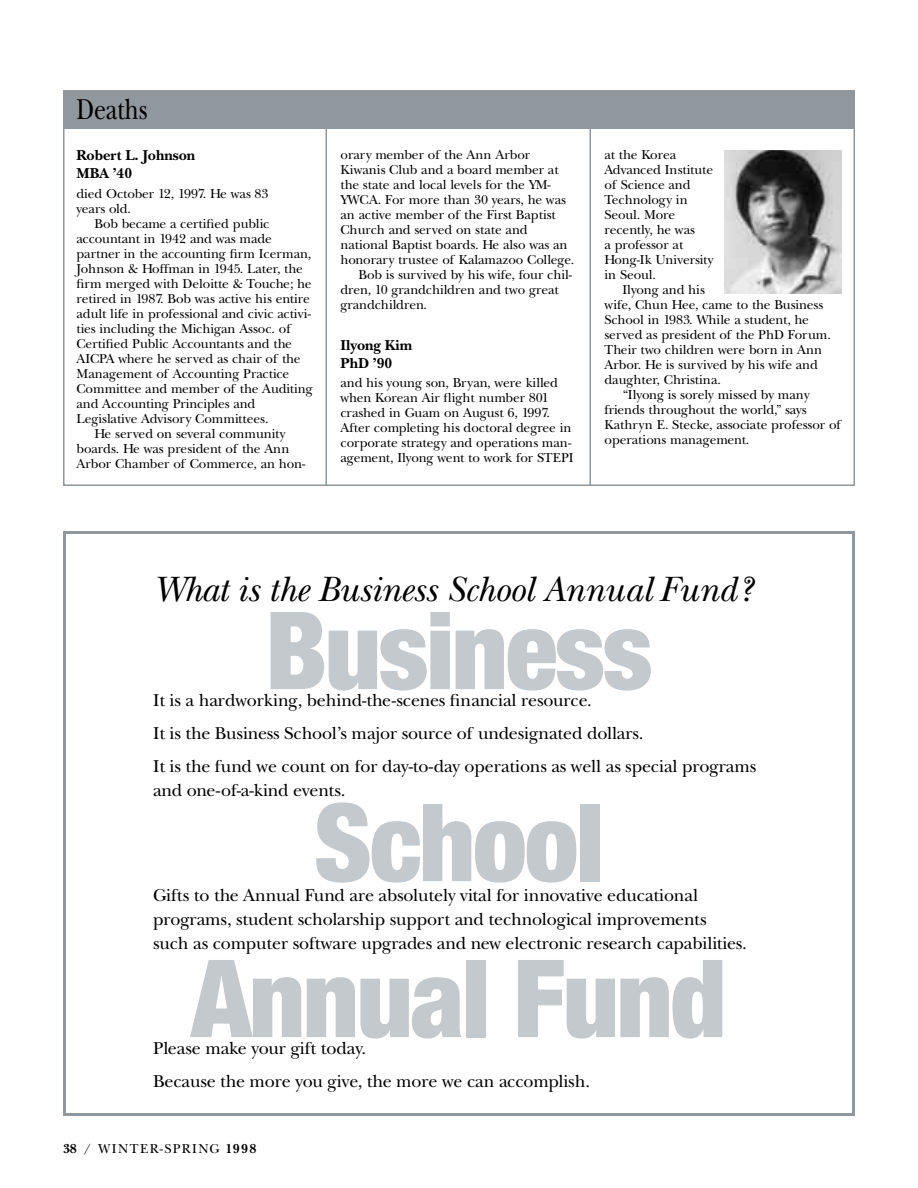
<style>
.page{position:relative;width:918px;height:1188px;background:#fff}
.page>*{position:absolute;margin:0;border:0;box-sizing:border-box;transform-origin:0 0}
.t1{font:900 condensed 108px/192px "Helvetica Neue";letter-spacing:-.02em;color:#c3c9cd;text-align:center}
.t2{font:italic 36.75px "New Baskerville";letter-spacing:-.01em;color:#000}
.t3{font:30px "New Baskerville";letter-spacing:-.01em;color:#000;scale:.8 1}
.t4{font:18px/33px "New Baskerville";letter-spacing:-.005em;color:#000}
.t5{font:700 15px/18px "New Baskerville";letter-spacing:-.005em;color:#000}
.t6{font:13.5px/15px "New Baskerville";letter-spacing:-.005em;color:#000}
.t7{font:13.5px "New Baskerville";letter-spacing:.095em;color:#000}
.s1{font-weight:700}
</style>
<div class="page">
<hr style="left:326px;top:129px;width:1px;height:357px;background:#90979d">
<hr style="left:590px;top:129px;width:1px;height:357px;background:#90979d">
<div style="left:63px;top:531px;width:792px;height:585px;border:3px solid #90979d"></div>
<div style="left:63px;top:90px;width:792px;height:39px;background:#90979d"></div>
<img style="left:724px;top:150px;width:118px;height:144px">
<h3 class="t3" style="left:76px;top:98px;width:90px">Deaths</h3>
<p class="t5" style="left:76px;top:148px;width:120px">Robert L. Johnson<br>MBA ’40</p>
<p class="t6" style="left:76px;top:187px;width:194px">died October 12, 1997. He was 83 years old.</p>
<p class="t6" style="left:94px;top:217px;width:176px">Bob became a certified public</p>
<p class="t6" style="left:76px;top:232px;width:197px">accountant in 1942 and was made</p>
<p class="t6" style="left:76px;top:247px;width:236px">partner in the accounting firm Icerman,</p>
<p class="t6" style="left:76px;top:262px;width:228px">Johnson &amp; Hoffman in 1945. Later, the</p>
<p class="t6" style="left:76px;top:277px;width:237px">firm merged with Deloitte &amp; Touche; he</p>
<p class="t6" style="left:76px;top:292px;width:235px">retired in 1987. Bob was active his entire</p>
<p class="t6" style="left:76px;top:307px;width:236px">adult life in professional and civic activi-</p>
<p class="t6" style="left:76px;top:322px;width:216px">ties including the Michigan Assoc. of</p>
<p class="t6" style="left:76px;top:337px;width:217px">Certified Public Accountants and the</p>
<p class="t6" style="left:76px;top:352px;width:226px">AICPA where he served as chair of the</p>
<p class="t6" style="left:76px;top:367px;width:214px">Management of Accounting Practice</p>
<p class="t6" style="left:76px;top:382px;width:238px">Committee and member of the Auditing</p>
<p class="t6" style="left:76px;top:397px;width:180px">and Accounting Principles and</p>
<p class="t6" style="left:76px;top:412px;width:194px">Legislative Advisory Committees.</p>
<p class="t6" style="left:94px;top:427px;width:193px">He served on several community</p>
<p class="t6" style="left:76px;top:442px;width:214px">boards. He was president of the Ann</p>
<p class="t6" style="left:76px;top:457px;width:230px">Arbor Chamber of Commerce, an hon-</p>
<p class="t6" style="left:340px;top:149px;width:191px">orary member of the Ann Arbor</p>
<p class="t6" style="left:340px;top:164px;width:220px">Kiwanis Club and a board member at</p>
<p class="t6" style="left:340px;top:179px;width:212px">the state and local levels for the YM-</p>
<p class="t6" style="left:340px;top:194px;width:227px">YWCA. For more than 30 years, he was</p>
<p class="t6" style="left:340px;top:209px;width:217px">an active member of the First Baptist</p>
<p class="t6" style="left:340px;top:224px;width:189px">Church and served on state and</p>
<p class="t6" style="left:340px;top:239px;width:229px">national Baptist boards. He also was an</p>
<p class="t6" style="left:340px;top:254px;width:235px">honorary trustee of Kalamazoo College.</p>
<p class="t6" style="left:358px;top:269px;width:215px">Bob is survived by his wife, four chil-</p>
<p class="t6" style="left:340px;top:284px;width:220px">dren, 10 grandchildren and two great</p>
<p class="t6" style="left:340px;top:299px;width:88px">grandchildren.</p>
<p class="t5" style="left:340px;top:338px;width:73px">Ilyong Kim<br>PhD ’90</p>
<p class="t6" style="left:340px;top:377px;width:235px">and his young son, Bryan, were killed when Korean Air flight number 801 crashed in Guam on August 6, 1997.<br>After completing his doctoral degree in corporate strategy and operations man&shy;agement, Ilyong went to work for STEPI</p>
<p class="t6" style="left:605px;top:149px;width:111px">at the Korea<br>Advanced Institute of Science and<br>Technology in<br>Seoul. More recently, he was<br>a professor at<br>Hong-Ik University in Seoul.</p>
<p class="t6" style="left:623px;top:284px;width:84px">Ilyong and his</p>
<p class="t6" style="left:605px;top:299px;width:220px">wife, Chun Hee, came to the Business</p>
<p class="t6" style="left:605px;top:314px;width:206px">School in 1983. While a student, he</p>
<p class="t6" style="left:605px;top:329px;width:228px">served as president of the PhD Forum.</p>
<p class="t6" style="left:605px;top:344px;width:219px">Their two children were born in Ann</p>
<p class="t6" style="left:605px;top:359px;width:215px">Arbor. He is survived by his wife and</p>
<p class="t6" style="left:605px;top:374px;width:118px">daughter, Christina.</p>
<p class="t6" style="left:623px;top:389px;width:189px">“Ilyong is sorely missed by many</p>
<p class="t6" style="left:605px;top:404px;width:204px">friends throughout the world,” says</p>
<p class="t6" style="left:605px;top:419px;width:238px">Kathryn E. Stecke, associate professor of</p>
<p class="t6" style="left:605px;top:434px;width:147px">operations management.</p>
<h2 class="t2" style="left:153px;top:576px;width:601px">What is the Business School Annual Fund?</h2>
<h1 class="t1" style="left:265px;top:564px;width:389px">Business<br>School</h1>
<h3 class="t4" style="left:153px;top:685px;width:605px">It is a hardworking, behind-the-scenes financial resource.<br>It is the Business School’s major source of undesignated dollars.<br>It is the fund we count on for day-to-day operations as well as special programs</h3>
<h3 class="t4" style="left:153px;top:775px;width:194px">and one-of-a-kind events.</h3>
<h3 class="t4" style="left:153px;top:885px;width:596px;line-height:24px">Gifts to the Annual Fund are absolutely vital for innovative educational programs, student scholarship support and technological improvements<br>such as computer software upgrades and new electronic research capabilities.</h3>
<h1 class="t1" style="left:191px;top:912px;width:537px">Annual Fund</h1>
<h3 class="t4" style="left:153px;top:1033px;width:439px">Please make your gift today.<br>Because the more you give, the more we can accomplish.</h3>
<p class="t7" style="left:63px;top:1144px;width:195px"><span class="s1">38</span> / WINTER-SPRING <span class="s1">1998</span></p>
</div>
